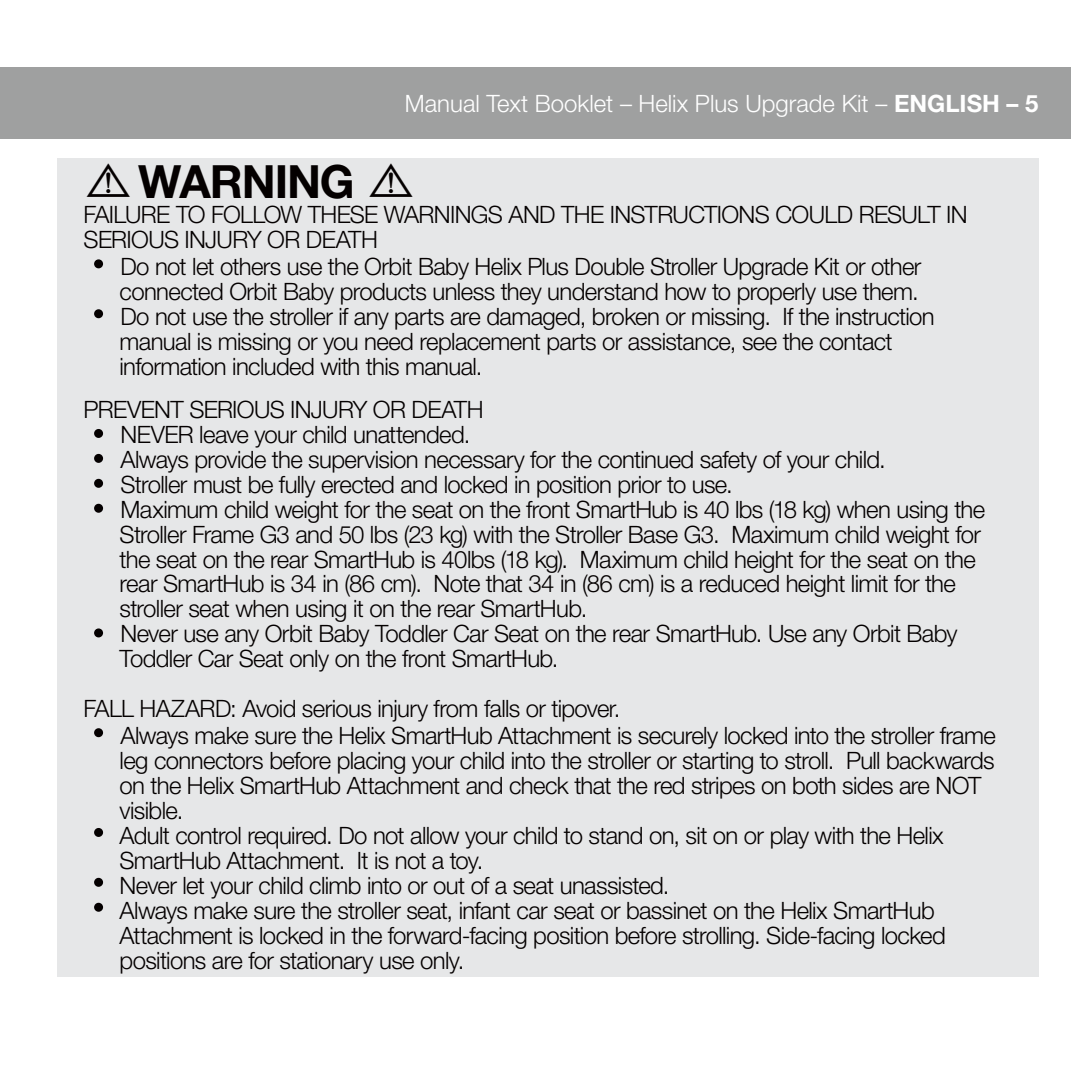
<style>
.page{position:relative;width:1071px;height:1071px;background:#fff}
.page>*{position:absolute;margin:0;border:0;box-sizing:border-box;transform-origin:0 0}
.t1{font:200 49.88px "Koz Go Pro";color:#040000}
.t2{font:700 45.85px "Helvetica Neue LT Std";letter-spacing:-.025em;color:#040000}
.t3{font:300 23.97px/24.8px "Helvetica Neue LT Std";letter-spacing:-.025em;color:#040000}
.t4{font:300 23.97px "Helvetica Neue LT Std";color:#fff}
.s1{font-weight:700}
</style>
<div class="page">
<div style="left:0;top:67px;width:1071px;height:72px;background:#9fa0a0"></div>
<div style="left:57px;top:159px;width:982px;height:818px;background:#e6e7e8"></div>
<div style="left:94px;top:259px;width:9px;height:9px;background:#040000;border-radius:50%"></div>
<div style="left:94px;top:309px;width:9px;height:9px;background:#040000;border-radius:50%"></div>
<div style="left:94px;top:429px;width:9px;height:9px;background:#040000;border-radius:50%"></div>
<div style="left:94px;top:454px;width:9px;height:9px;background:#040000;border-radius:50%"></div>
<div style="left:94px;top:479px;width:9px;height:9px;background:#040000;border-radius:50%"></div>
<div style="left:94px;top:504px;width:9px;height:9px;background:#040000;border-radius:50%"></div>
<div style="left:94px;top:628px;width:9px;height:9px;background:#040000;border-radius:50%"></div>
<div style="left:94px;top:728px;width:9px;height:9px;background:#040000;border-radius:50%"></div>
<div style="left:94px;top:828px;width:9px;height:9px;background:#040000;border-radius:50%"></div>
<div style="left:94px;top:878px;width:9px;height:9px;background:#040000;border-radius:50%"></div>
<div style="left:94px;top:903px;width:9px;height:9px;background:#040000;border-radius:50%"></div>
<p class="t4" style="left:405px;top:89px;width:635px">Manual Text Booklet – Helix Plus Upgrade Kit – <span class="s1">ENGLISH – 5</span></p>
<h1 class="t1" style="left:84px;top:149px;width:51px">!</h1>
<h2 class="t2" style="left:138px;top:154px;width:218px">WARNING</h2>
<h1 class="t1" style="left:366px;top:149px;width:51px">!</h1>
<p class="t3" style="left:120px;top:227px;width:817px;line-height:25.4px;text-indent:-36px">SERIOUS INJURY OR DEATH<br>Do not let others use the Orbit Baby Helix Plus Double Stroller Upgrade Kit or other connected Orbit Baby products unless they understand how to properly use them.<br>Do not use the stroller if any parts are damaged, broken or missing. If the instruction manual is missing or you need replacement parts or assistance, see the contact information included with this manual.</p>
<p class="t3" style="left:120px;top:396px;width:867px;text-indent:-36px">PREVENT SERIOUS INJURY OR DEATH<br>NEVER leave your child unattended.<br>Always provide the supervision necessary for the continued safety of your child.<br>Stroller must be fully erected and locked in position prior to use.<br>Maximum child weight for the seat on the front SmartHub is 40 lbs (18 kg) when using the Stroller Frame G3 and 50 lbs (23 kg) with the Stroller Base G3. Maximum child weight for the seat on the rear SmartHub is 40lbs (18 kg). Maximum child height for the seat on the rear SmartHub is 34 in (86 cm). Note that 34 in (86 cm) is a reduced height limit for the stroller seat when using it on the rear SmartHub.<br>Never use any Orbit Baby Toddler Car Seat on the rear SmartHub. Use any Orbit Baby Toddler Car Seat only on the front SmartHub.</p>
<p class="t3" style="left:120px;top:696px;width:878px;text-indent:-36px">FALL HAZARD: Avoid serious injury from falls or tipover.<br>Always make sure the Helix SmartHub Attachment is securely locked into the stroller frame leg connectors before placing your child into the stroller or starting to stroll. Pull backwards on the Helix SmartHub Attachment and check that the red stripes on both sides are NOT visible.<br>Adult control required. Do not allow your child to stand on, sit on or play with the Helix SmartHub Attachment. It is not a toy.<br>Never let your child climb into or out of a seat unassisted.<br>Always make sure the stroller seat, infant car seat or bassinet on the Helix SmartHub Attachment is locked in the forward-facing position before strolling. Side-facing locked positions are for stationary use only.</p>
<p class="t3" style="left:84px;top:202px;width:886px">FAILURE TO FOLLOW THESE WARNINGS AND THE INSTRUCTIONS COULD RESULT IN</p>
</div>
